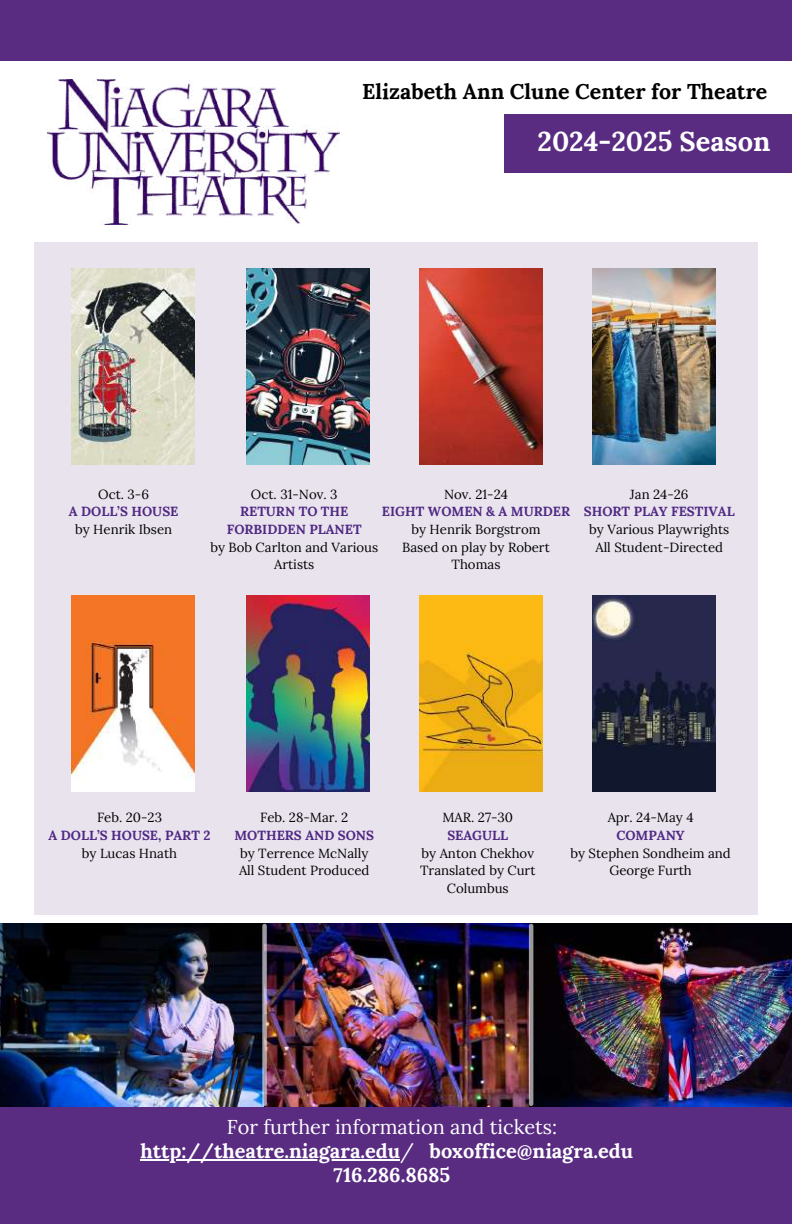
<style>
.page{position:relative;width:792px;height:1224px;background:#fff}
.page>*{position:absolute;margin:0;border:0;box-sizing:border-box;transform-origin:0 0}
.t1{font:700 27.2px "Lora";color:#fff}
.t2{font:700 21.4px "Lora";color:#000}
.t3{font:700 20px/24px "Lora";color:#fff;text-align:center}
.t4{font:13.2px/17.6px "Lora";color:#000;text-align:center}
.t5{font:700 13.2px/17.6px "Lora";color:#4f2883;text-align:center}
.s1{font-weight:400}
</style>
<div class="page">
<div style="left:34px;top:242px;width:724px;height:673px;background:#e9e3ee"></div>
<div style="left:0;top:0;width:792px;height:61px;background:#592c82"></div>
<div style="left:504px;top:114px;width:288px;height:59px;background:#592c82"></div>
<div style="left:0;top:1106px;width:792px;height:118px;background:#592c82"></div>
<img style="left:264px;top:924px;width:266px;height:183px">
<img style="left:530px;top:924px;width:262px;height:183px">
<img style="left:0;top:924px;width:264px;height:183px">
<img style="left:47px;top:79px;width:293px;height:146px">
<img style="left:72px;top:268px;width:123px;height:196px">
<img style="left:246px;top:268px;width:123px;height:196px">
<img style="left:420px;top:268px;width:123px;height:196px">
<img style="left:593px;top:268px;width:123px;height:196px">
<img style="left:71px;top:596px;width:123px;height:196px">
<img style="left:246px;top:596px;width:123px;height:196px">
<img style="left:420px;top:596px;width:123px;height:196px">
<img style="left:592px;top:596px;width:123px;height:196px">
<hr style="left:141px;top:1159px;width:259px;height:2px;background:#fff">
<svg style="left:262px;top:926px;width:5px;height:178px"></svg>
<svg style="left:529px;top:926px;width:4px;height:178px"></svg>
<h2 class="t2" style="left:362px;top:77px;width:407px">Elizabeth Ann Clune Center for Theatre</h2>
<h1 class="t1" style="left:538px;top:123px;width:234px">2024-2025 Season</h1>
<p class="t4" style="left:98px;top:485px;width:52px">Oct. 3-6</p>
<p class="t5" style="left:69px;top:503px;width:111px">A DOLL’S HOUSE</p>
<p class="t4" style="left:75px;top:520px;width:99px">by Henrik Ibsen</p>
<p class="t4" style="left:251px;top:485px;width:88px">Oct. 31-Nov. 3</p>
<p class="t5" style="left:227px;top:503px;width:136px">RETURN TO THE<br>FORBIDDEN PLANET</p>
<p class="t4" style="left:210px;top:538px;width:169px">by Bob Carlton and Various<br>Artists</p>
<p class="t4" style="left:444px;top:485px;width:65px">Nov. 21-24</p>
<p class="t5" style="left:382px;top:503px;width:190px">EIGHT WOMEN &amp; A MURDER</p>
<p class="t4" style="left:402px;top:520px;width:149px">by Henrik Borgstrom<br>Based on play by Robert<br>Thomas</p>
<p class="t4" style="left:630px;top:485px;width:60px">Jan 24-26</p>
<p class="t5" style="left:584px;top:503px;width:152px">SHORT PLAY FESTIVAL</p>
<p class="t4" style="left:589px;top:520px;width:142px">by Various Playwrights<br>All Student-Directed</p>
<p class="t4" style="left:97px;top:809px;width:67px">Feb. 20-23</p>
<p class="t5" style="left:49px;top:826px;width:163px">A DOLL’S HOUSE, PART 2</p>
<p class="t4" style="left:82px;top:844px;width:97px">by Lucas Hnath</p>
<p class="t4" style="left:260px;top:809px;width:90px">Feb. 28-Mar. 2</p>
<p class="t5" style="left:234px;top:826px;width:141px">MOTHERS AND SONS</p>
<p class="t4" style="left:239px;top:844px;width:132px;text-align:left">by Terrence McNally<br>All Student Produced</p>
<p class="t4" style="left:442px;top:809px;width:72px">MAR. 27-30</p>
<p class="t5" style="left:447px;top:826px;width:62px">SEAGULL</p>
<p class="t4" style="left:420px;top:844px;width:117px">by Anton Chekhov<br>Translated by Curt<br>Columbus</p>
<p class="t4" style="left:608px;top:809px;width:87px">Apr. 24-May 4</p>
<p class="t5" style="left:616px;top:826px;width:70px">COMPANY</p>
<p class="t4" style="left:570px;top:844px;width:162px">by Stephen Sondheim and<br>George Furth</p>
<h3 class="t3" style="left:141px;top:1115px;width:494px"><span class="s1">For further information and tickets: </span>http://theatre.niagara.edu<span class="s1">/</span> boxoffice@niagra.edu<br>716.286.8685</h3>
</div>
